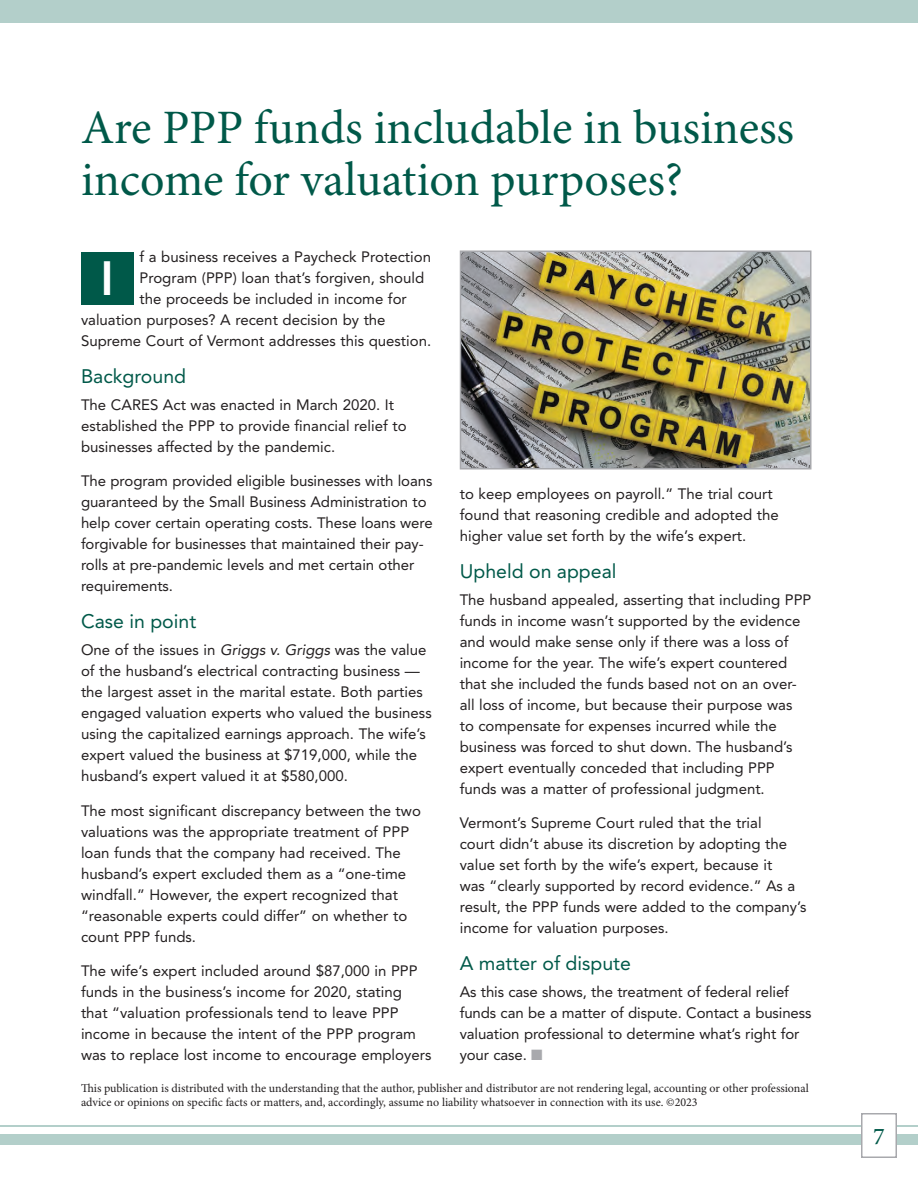
<style>
.page{position:relative;width:918px;height:1188px;background:#fff}
.page>*{position:absolute;margin:0;border:0;box-sizing:border-box;transform-origin:0 0}
.t1{font:48px/52.5px "Minion Pro";letter-spacing:-.005em;color:#005949}
.t2{font:800 48px "Avenir";color:#fff}
.t3{font:500 24px "Minion Pro";color:#005949}
.t4{font:19.5px "Avenir LT Std";color:#005949}
.t5{font:15px/21px "Avenir LT Std";color:#231f20}
.t6{font:12px/14.4px "Minion Pro";letter-spacing:-.005em;color:#231f20}
.s1{font-style:italic}
.s2{color:#a8a9ad}
</style>
<div class="page">
<div style="left:0;top:1134px;width:918px;height:10px;background:#b3cfca"></div>
<div style="left:0;top:0;width:918px;height:22px;background:#b3cfca"></div>
<hr style="left:0;top:1125px;width:918px;height:1px;background:#b3cfca">
<div style="left:862px;top:1114px;width:34px;height:43px;background:#fff"></div>
<div style="left:861px;top:1113px;width:36px;height:45px;border:2px solid #a8a9ad"></div>
<div style="left:81px;top:252px;width:53px;height:52px;background:#005949"></div>
<img style="left:463px;top:253px;width:346px;height:214px">
<div style="left:460px;top:250px;width:352px;height:220px;border:2px solid #a8a9ad"></div>
<h1 class="t1" style="left:81px;top:103px;width:715px">Are PPP funds includable in business income for valuation purposes?</h1>
<p class="t5" style="left:140px;top:246px;width:293px">f a business receives a Paycheck Protection</p>
<p class="t5" style="left:140px;top:267px;width:286px">Program (PPP) loan that’s forgiven, should</p>
<p class="t5" style="left:140px;top:288px;width:269px">the proceeds be included in income for</p>
<p class="t5" style="left:81px;top:309px;width:306px">valuation purposes? A recent decision by the</p>
<p class="t5" style="left:81px;top:330px;width:352px">Supreme Court of Vermont addresses this question.</p>
<h3 class="t4" style="left:81px;top:365px;width:107px">Background</h3>
<p class="t5" style="left:81px;top:394px;width:327px">The CARES Act was enacted in March 2020. It established the PPP to provide financial relief to businesses affected by the pandemic.</p>
<p class="t5" style="left:81px;top:471px;width:353px">The program provided eligible businesses with loans guaranteed by the Small Business Administration to help cover certain operating costs. These loans were forgivable for businesses that maintained their pay&shy;rolls at pre-pandemic levels and met certain other requirements.</p>
<h3 class="t4" style="left:81px;top:610px;width:117px">Case in point</h3>
<p class="t5" style="left:81px;top:640px;width:352px">One of the issues in <span class="s1">Griggs v. Griggs</span> was the value of the husband’s electrical contracting business — the largest asset in the marital estate. Both parties engaged valuation experts who valued the business using the capitalized earnings approach. The wife’s expert valued the business at $719,000, while the husband’s expert valued it at $580,000.</p>
<p class="t5" style="left:81px;top:800px;width:341px">The most significant discrepancy between the two valuations was the appropriate treatment of PPP loan funds that the company had received. The husband’s expert excluded them as a “one-time windfall.” However, the expert recognized that “reasonable experts could differ” on whether to count PPP funds.</p>
<p class="t5" style="left:81px;top:961px;width:352px">The wife’s expert included around $87,000 in PPP funds in the business’s income for 2020, stating that “valuation professionals tend to leave PPP income in because the intent of the PPP program was to replace lost income to encourage employers</p>
<h1 class="t2" style="left:101px;top:241px;width:15px">I</h1>
<p class="t5" style="left:460px;top:483px;width:321px">to keep employees on payroll.” The trial court found that reasoning credible and adopted the higher value set forth by the wife’s expert.</p>
<h3 class="t4" style="left:460px;top:560px;width:158px">Upheld on appeal</h3>
<p class="t5" style="left:460px;top:589px;width:353px">The husband appealed, asserting that including PPP funds in income wasn’t supported by the evidence and would make sense only if there was a loss of income for the year. The wife’s expert countered that she included the funds based not on an over&shy;all loss of income, but because their purpose was<br>to compensate for expenses incurred while the business was forced to shut down. The husband’s expert eventually conceded that including PPP funds was a matter of professional judgment.</p>
<p class="t5" style="left:460px;top:813px;width:348px">Vermont’s Supreme Court ruled that the trial<br>court didn’t abuse its discretion by adopting the value set forth by the wife’s expert, because it<br>was “clearly supported by record evidence.” As a result, the PPP funds were added to the company’s income for valuation purposes.</p>
<h3 class="t4" style="left:460px;top:952px;width:173px">A matter of dispute</h3>
<p class="t5" style="left:460px;top:982px;width:353px">As this case shows, the treatment of federal relief funds can be a matter of dispute. Contact a business valuation professional to determine what’s right for your case. <span class="s2">■</span></p>
<p class="t6" style="left:81px;top:1081px;width:729px">This publication is distributed with the understanding that the author, publisher and distributor are not rendering legal, accounting or other professional advice or opinions on specific facts or matters, and, accordingly, assume no liability whatsoever in connection with its use. ©2023</p>
<h2 class="t3" style="left:873px;top:1122px;width:13px">7</h2>
</div>
